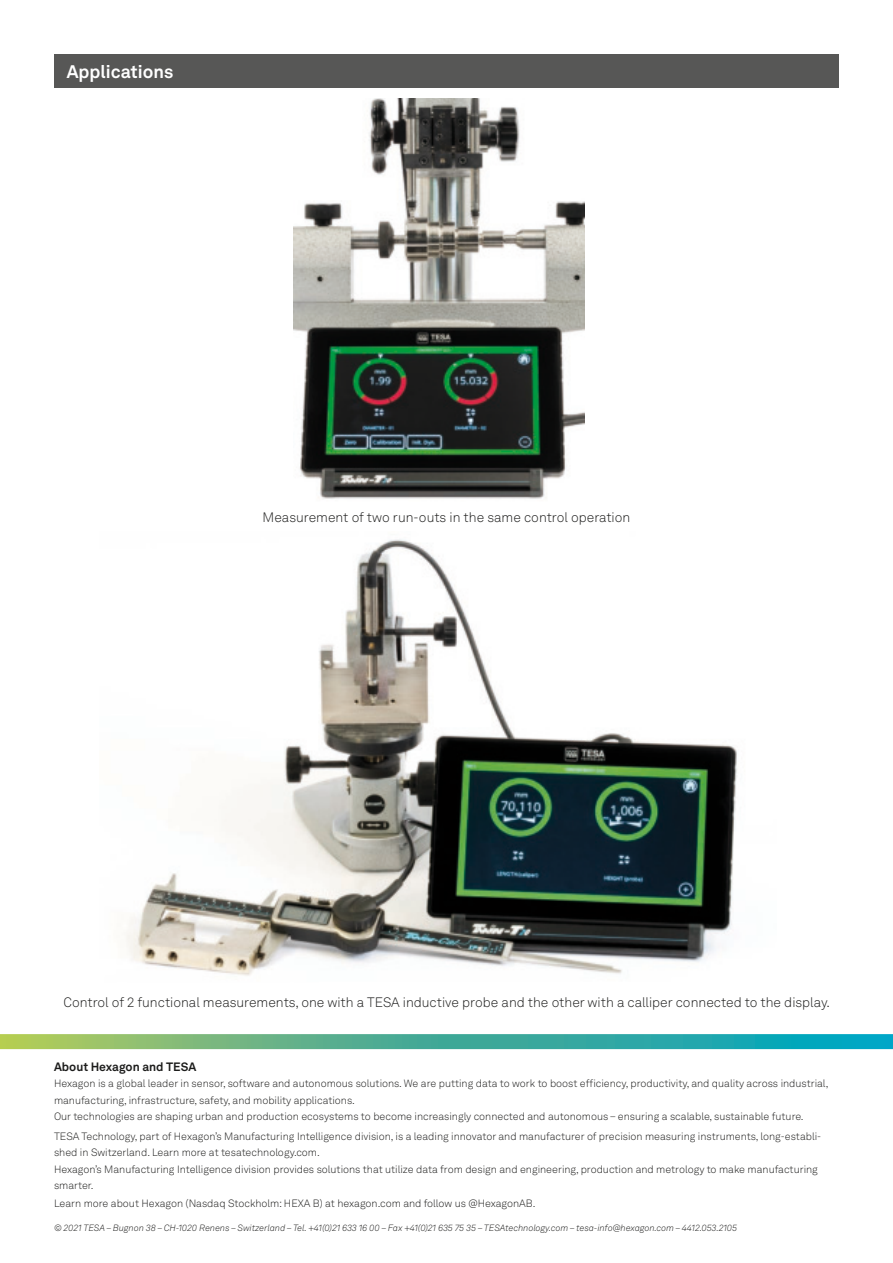
<style>
.page{position:relative;width:893px;height:1263px;background:#fff}
.page>*{position:absolute;margin:0;border:0;box-sizing:border-box;transform-origin:0 0}
.t1{font:700 18px "Hexagon Akkurat";color:#fff}
.t2{font:300 13.5px "Hexagon Akkurat";color:#1c1c1b}
.t3{font:700 12px "Hexagon Akkurat";color:#1c1c1b}
.t4{font:300 10.5px/16.5px "Hexagon Akkurat";color:#1c1c1b}
.t5{font:italic 300 9px "Hexagon Akkurat";color:#1c1c1b}
</style>
<div class="page">
<img style="left:126px;top:539px;width:612px;height:437px">
<img style="left:293px;top:98px;width:292px;height:401px">
<svg style="left:0;top:1034px;width:893px;height:15px"></svg>
<div style="left:54px;top:54px;width:785px;height:34px;background:#575756"></div>
<h1 class="t1" style="left:67px;top:65px;width:108px">Applications</h1>
<p class="t2" style="left:263px;top:511px;width:369px">Measurement of two run-outs in the same control operation</p>
<p class="t2" style="left:64px;top:997px;width:768px">Control of 2 functional measurements, one with a TESA inductive probe and the other with a calliper connected to the display.</p>
<p class="t3" style="left:54px;top:1062px;width:144px">About Hexagon and TESA</p>
<p class="t4" style="left:54px;top:1076px;width:776px">Hexagon is a global leader in sensor, software and autonomous solutions. We are putting data to work to boost efficiency, productivity, and quality across industrial, manufacturing, infrastructure, safety, and mobility applications.<br>Our technologies are shaping urban and production ecosystems to become increasingly connected and autonomous – ensuring a scalable, sustainable future.</p>
<p class="t4" style="left:54px;top:1128px;width:769px">TESA Technology, part of Hexagon’s Manufacturing Intelligence division, is a leading innovator and manufacturer of precision measuring instruments, long-establi&shy;shed in Switzerland. Learn more at tesatechnology.com.<br>Hexagon’s Manufacturing Intelligence division provides solutions that utilize data from design and engineering, production and metrology to make manufacturing smarter.</p>
<p class="t4" style="left:54px;top:1196px;width:483px">Learn more about Hexagon (Nasdaq Stockholm: HEXA B) at hexagon.com and follow us @HexagonAB.</p>
<p class="t5" style="left:54px;top:1224px;width:684px">© 2021 TESA – Bugnon 38 – CH-1020 Renens – Switzerland – Tel. +41(0)21 633 16 00 – Fax +41(0)21 635 75 35 – TESAtechnology.com – tesa-info@hexagon.com – 4412.053.2105</p>
</div>
